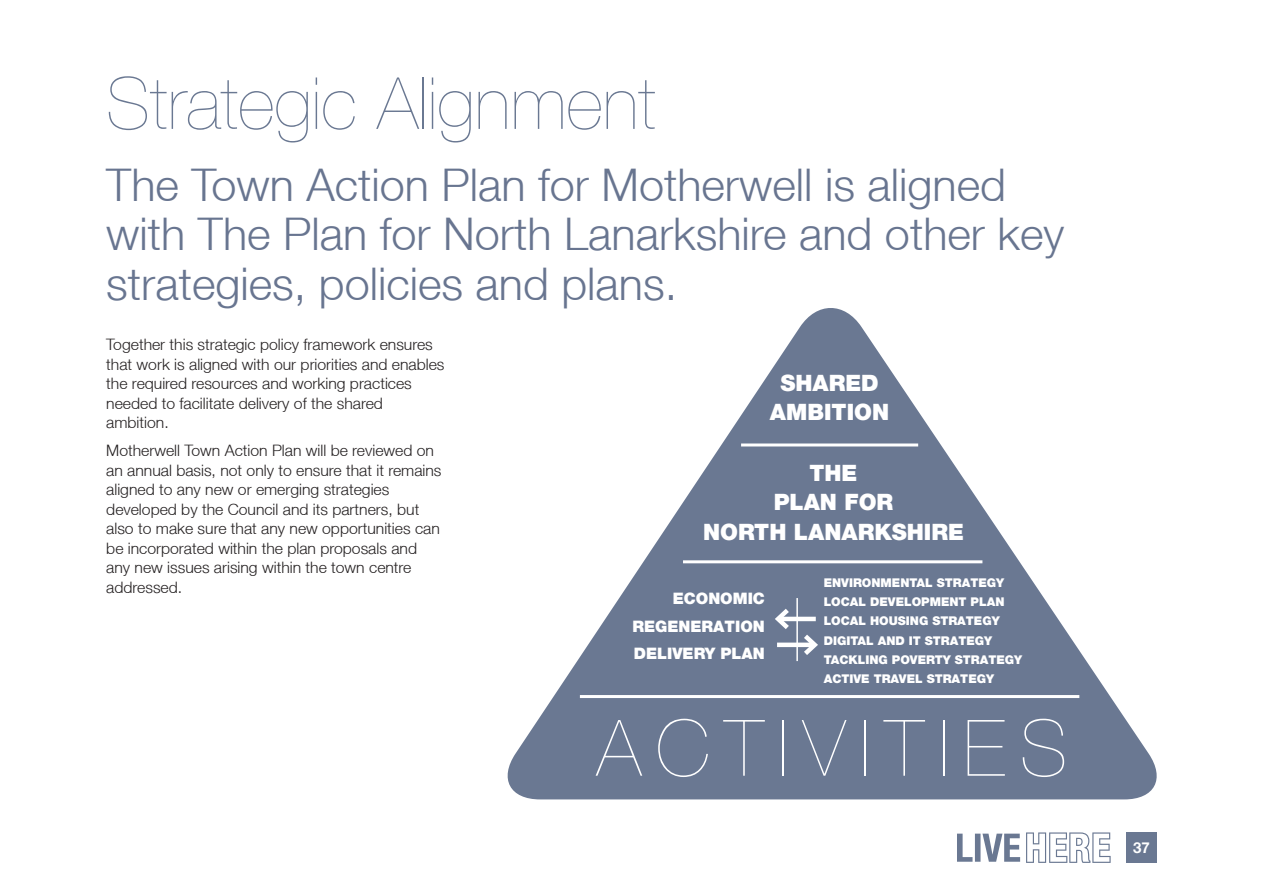
<style>
.page{position:relative;width:1263px;height:893px;background:#fff}
.page>*{position:absolute;margin:0;border:0;box-sizing:border-box;transform-origin:0 0}
.t1{font:200 78px "Helvetica Neue LT";letter-spacing:.19em;color:#fff}
.t2{font:200 72px "Helvetica Neue LT";color:#6a7892}
.intro_para_2{font:300 45px/49.5px "Helvetica Neue LT";color:#687590}
.t3{font:900 22.5px/29.5px "Helvetica Neue LT";color:#fff;text-align:center}
.BODY_TEXT{font:300 15.75px/19.5px "Helvetica Neue LT";color:#231f20}
.t4{font:900 15.75px/27.5px "Helvetica Neue LT";color:#fff;text-align:justify}
.t5{font:700 15px "Helvetica Neue LT";color:#fff}
.t6{font:900 12px/19.2px "Helvetica Neue LT";color:#fff}
</style>
<div class="page">
<svg style="left:507px;top:308px;width:650px;height:491px;fill:#6a7892"></svg>
<hr style="left:580px;top:695px;width:499px;height:3px;background:#fff">
<svg style="left:771px;top:604px;width:50px;height:56px"></svg>
<hr style="left:683px;top:560px;width:299px;height:3px;background:#fff">
<hr style="left:796px;top:598px;width:2px;height:63px;background:#fff">
<hr style="left:741px;top:443px;width:177px;height:3px;background:#fff">
<div style="left:1126px;top:833px;width:31px;height:30px;background:#6a7892"></div>
<svg style="left:957px;top:832px;width:154px;height:31px"></svg>
<h2 class="t2" style="left:106px;top:62px;width:551px">Strategic Alignment</h2>
<p class="intro_para_2" style="left:106px;top:159px;width:959px">The Town Action Plan for Motherwell is aligned with The Plan for North Lanarkshire and other key strategies, policies and plans.</p>
<p class="BODY_TEXT" style="left:106px;top:334px;width:340px">Together this strategic policy framework ensures that work is aligned with our priorities and enables the required resources and working practices needed to facilitate delivery of the shared ambition.</p>
<p class="BODY_TEXT" style="left:106px;top:440px;width:337px">Motherwell Town Action Plan will be reviewed on an annual basis, not only to ensure that it remains aligned to any new or emerging strategies developed by the Council and its partners, but also to make sure that any new opportunities can be incorporated within the plan proposals and any new issues arising within the town centre addressed.</p>
<h3 class="t3" style="left:770px;top:368px;width:121px">SHARED<br>AMBITION</h3>
<h3 class="t3" style="left:703px;top:458px;width:262px">THE<br>PLAN FOR<br>NORTH LANARKSHIRE</h3>
<p class="t6" style="left:824px;top:573px;width:200px">ENVIRONMENTAL STRATEGY<br>LOCAL DEVELOPMENT PLAN<br>LOCAL HOUSING STRATEGY<br>DIGITAL AND IT STRATEGY<br>TACKLING POVERTY STRATEGY<br>ACTIVE TRAVEL STRATEGY</p>
<p class="t4" style="left:632px;top:585px;width:134px;text-indent:40px">ECONOMIC REGENERATION DELIVERY PLAN</p>
<h1 class="t1" style="left:596px;top:703px;width:473px">ACTIVITIES</h1>
<p class="t5" style="left:1133px;top:838px;width:18px">37</p>
</div>
